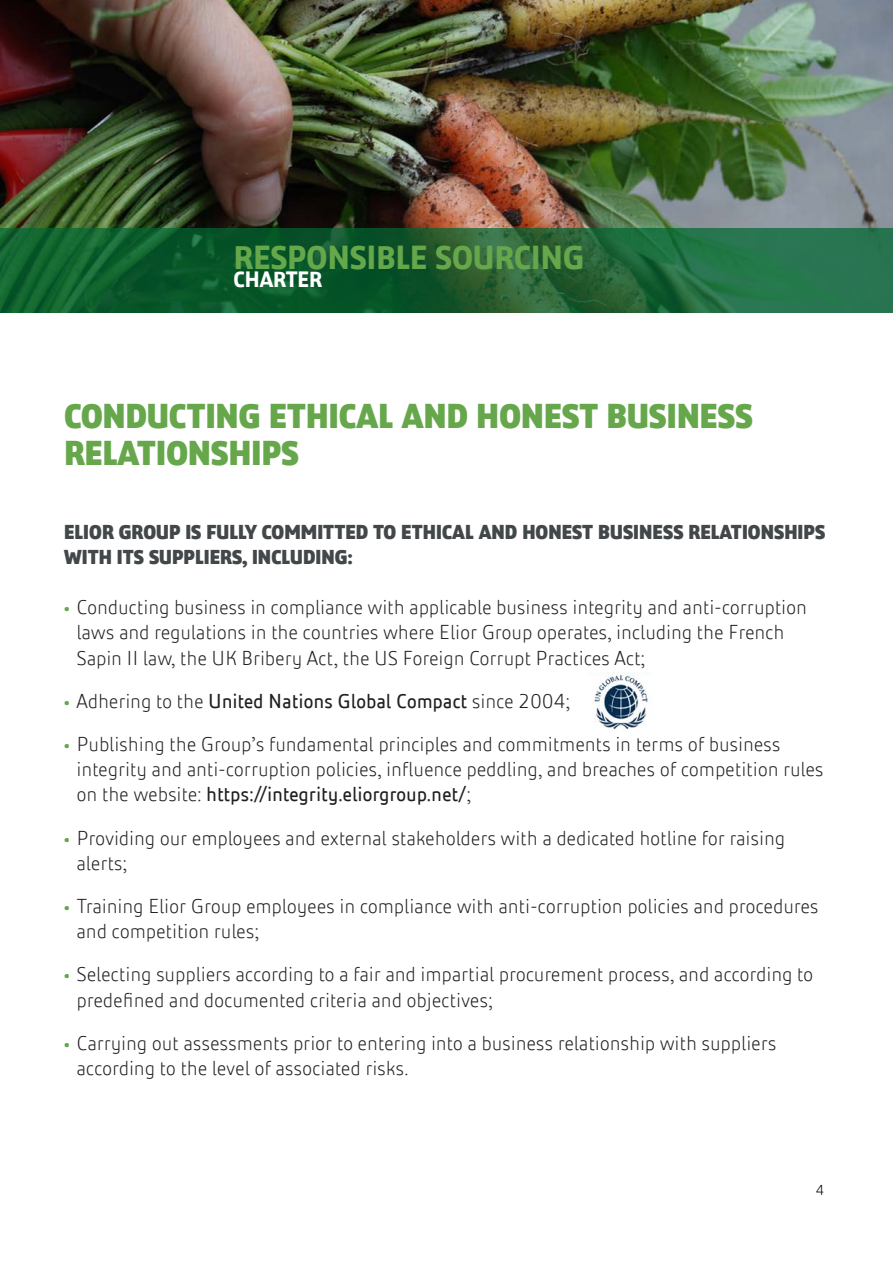
<style>
.page{position:relative;width:893px;height:1263px;background:#fff}
.page>*{position:absolute;margin:0;border:0;box-sizing:border-box;transform-origin:0 0}
.t1{font:800 36px/37.5px "Elior";letter-spacing:-.03em;color:#66a74b}
.t2{font:700 34.8px "Elior";letter-spacing:-.03em;color:#66a74b}
.t3{font:700 23.25px "Elior";letter-spacing:-.03em;color:#fff}
.t4{font:300 21px/25.2px "Elior";letter-spacing:-.01em;color:#231f20}
.t5{font:800 21px/25.2px "Elior";letter-spacing:-.03em;color:#424749}
.t6{font:21px "Elior";letter-spacing:-.01em;color:#231f20}
.t7{font:300 15px "Elior";color:#000001}
.s1{font-weight:700;font-size:18px;color:#66a74b}
.s2{font-weight:300}
.s3{font-weight:400}
</style>
<div class="page">
<img style="left:594px;top:672px;width:58px;height:58px">
<img style="left:0;top:0;width:893px;height:228px">
<svg style="left:0;top:228px;width:893px;height:85px;background:#196236"></svg>
<p class="t2" style="left:233px;top:231px;width:353px">RESPONSIBLE SOURCING</p>
<p class="t3" style="left:233px;top:262px;width:91px">CHARTER</p>
<p class="t1" style="left:64px;top:394px;width:691px">CONDUCTING ETHICAL AND HONEST BUSINESS<br>RELATIONSHIPS</p>
<p class="t5" style="left:64px;top:517px;width:763px">ELIOR GROUP IS FULLY COMMITTED TO ETHICAL AND HONEST BUSINESS RELATIONSHIPS<br>WITH ITS SUPPLIERS, INCLUDING:</p>
<p class="t4" style="left:77px;top:592px;width:732px;text-indent:-13px"><span class="s1">•</span> Conducting business in compliance with applicable business integrity and anti-corruption laws and regulations in the countries where Elior Group operates, including the French<br>Sapin II law, the UK Bribery Act, the US Foreign Corrupt Practices Act;</p>
<p class="t6" style="left:64px;top:685px;width:508px"><span class="s1">•</span> <span class="s2">Adhering to the</span> United Nations Global Compact <span class="s2">since 2004;</span></p>
<p class="t4" style="left:77px;top:729px;width:749px;text-indent:-13px"><span class="s1">•</span> Publishing the Group’s fundamental principles and commitments in terms of business integrity and anti-corruption policies, influence peddling, and breaches of competition rules on the website: <span class="s3">https://integrity.eliorgroup.net/</span>;</p>
<p class="t4" style="left:77px;top:823px;width:710px;text-indent:-13px"><span class="s1">•</span> Providing our employees and external stakeholders with a dedicated hotline for raising alerts;</p>
<p class="t4" style="left:77px;top:891px;width:744px;text-indent:-13px"><span class="s1">•</span> Training Elior Group employees in compliance with anti-corruption policies and procedures and competition rules;</p>
<p class="t4" style="left:77px;top:960px;width:738px;text-indent:-13px"><span class="s1">•</span> Selecting suppliers according to a fair and impartial procurement process, and according to predefined and documented criteria and objectives;</p>
<p class="t4" style="left:77px;top:1028px;width:701px;text-indent:-13px"><span class="s1">•</span> Carrying out assessments prior to entering into a business relationship with suppliers according to the level of associated risks.</p>
<p class="t7" style="left:816px;top:1178px;width:10px">4</p>
</div>
